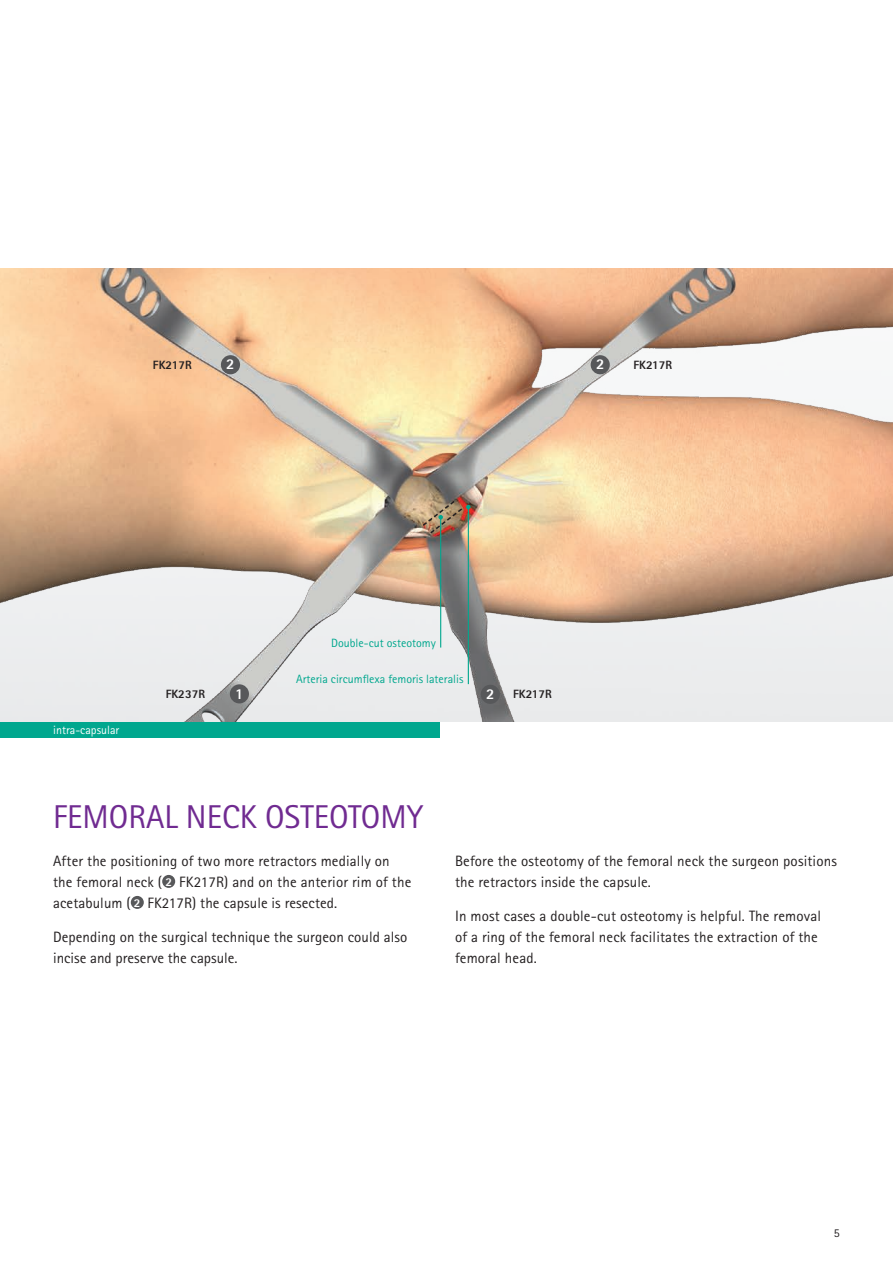
<style>
.page{position:relative;width:893px;height:1263px;background:#fff}
.page>*{position:absolute;margin:0;border:0;box-sizing:border-box;transform-origin:0 0}
.t1{font:33px "Rotis Sans Serif Pro";color:#702b91}
.t2{font:15px/21px "Rotis Sans Serif Pro";letter-spacing:.01em;color:#231f20}
.t3{font:800 15px "Rotis Sans Serif Pro";color:#fff}
.t4{font:12px "Rotis Sans Serif Pro";color:#00a78e}
.t5{font:800 12px "Rotis Sans Serif Pro";color:#231f20}
.t6{font:12px "Rotis Sans Serif Pro";color:#fff}
.t7{font:12px "Rotis Sans Serif Pro";color:#231f20}
.s1{font-weight:800;font-size:12px;color:#fff}
</style>
<div class="page">
<div style="left:162px;top:875px;width:13px;height:13px;background:#57585a;border-radius:50%"></div>
<div style="left:131px;top:896px;width:13px;height:13px;background:#57585a;border-radius:50%"></div>
<div style="left:0;top:722px;width:439px;height:16px;background:#00a78e"></div>
<img style="left:0;top:269px;width:893px;height:453px">
<hr style="left:440px;top:517px;width:1px;height:130px;background:#00a78e">
<hr style="left:468px;top:507px;width:1px;height:177px;background:#00a78e">
<img style="left:421px;top:499px;width:50px;height:36px">
<div style="left:221px;top:355px;width:19px;height:19px;background:#57585a;border-radius:50%"></div>
<div style="left:591px;top:355px;width:19px;height:19px;background:#57585a;border-radius:50%"></div>
<div style="left:481px;top:685px;width:19px;height:19px;background:#57585a;border-radius:50%"></div>
<div style="left:230px;top:684px;width:19px;height:19px;background:#57585a;border-radius:50%"></div>
<p class="t5" style="left:153px;top:357px;width:40px">FK217R</p>
<p class="t3" style="left:226px;top:354px;width:10px">2</p>
<p class="t3" style="left:596px;top:355px;width:10px">2</p>
<p class="t5" style="left:633px;top:357px;width:40px">FK217R</p>
<p class="t6" style="left:53px;top:723px;width:68px">intra-capsular</p>
<p class="t5" style="left:166px;top:687px;width:41px">FK237R</p>
<p class="t4" style="left:331px;top:636px;width:106px">Double-cut osteotomy</p>
<p class="t4" style="left:296px;top:672px;width:169px">Arteria circumflexa femoris lateralis</p>
<p class="t3" style="left:235px;top:684px;width:10px">1</p>
<p class="t3" style="left:486px;top:684px;width:10px">2</p>
<p class="t5" style="left:513px;top:687px;width:40px">FK217R</p>
<h1 class="t1" style="left:53px;top:797px;width:372px">FEMORAL NECK OSTEOTOMY</h1>
<p class="t2" style="left:53px;top:851px;width:360px">After the positioning of two more retractors medially on the femoral neck ( <span class="s1">2</span> FK217R) and on the anterior rim of the acetabulum ( <span class="s1">2</span> FK217R) the capsule is resected.</p>
<p class="t2" style="left:53px;top:926px;width:356px">Depending on the surgical technique the surgeon could also incise and preserve the capsule.</p>
<p class="t2" style="left:455px;top:851px;width:383px">Before the osteotomy of the femoral neck the surgeon positions the retractors inside the capsule.</p>
<p class="t2" style="left:455px;top:905px;width:368px">In most cases a double-cut osteotomy is helpful. The removal of a ring of the femoral neck facilitates the extraction of the femoral head.</p>
<p class="t7" style="left:834px;top:1226px;width:7px">5</p>
</div>
